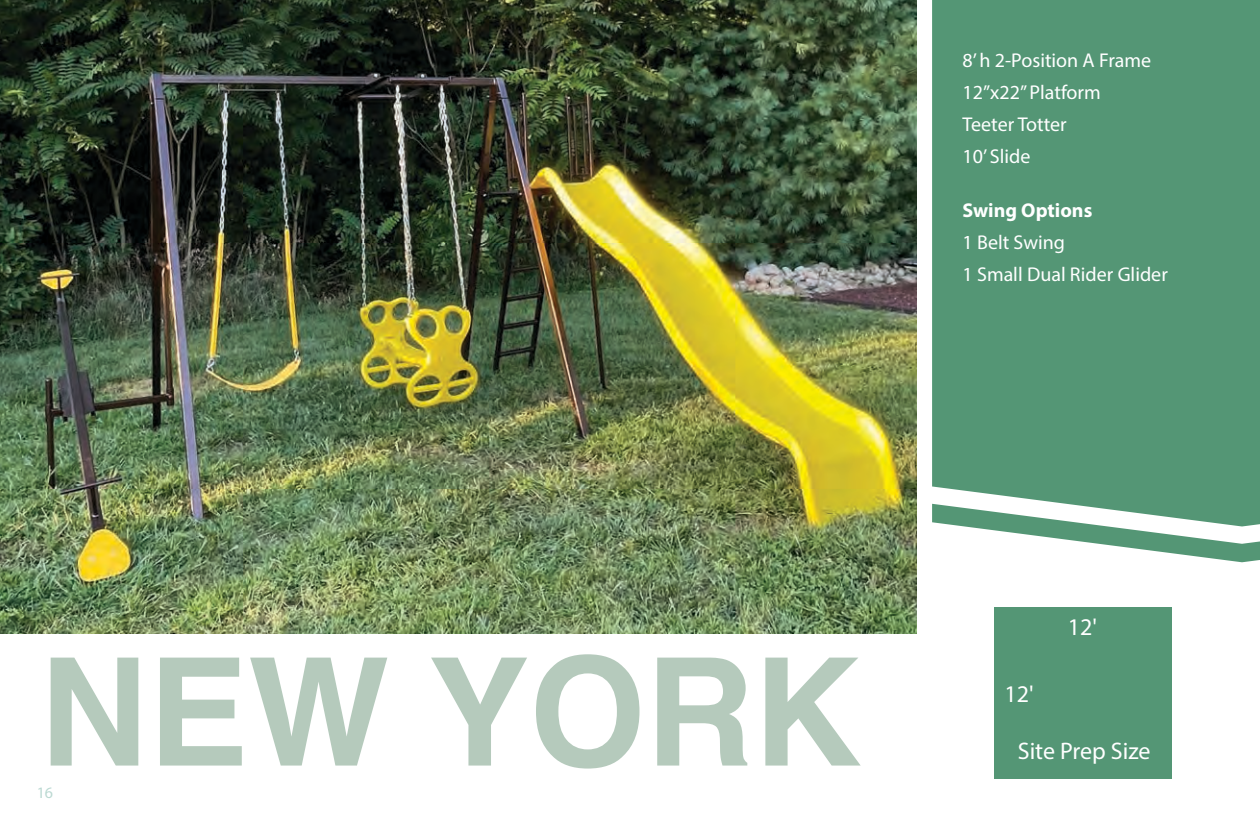
<style>
.page{position:relative;width:1260px;height:828px;background:#fff}
.page>*{position:absolute;margin:0;border:0;box-sizing:border-box;transform-origin:0 0}
.t1{font:700 150px "Helvetica";color:#b5cabc}
.t2{font:24px "Myriad Pro";color:#fff}
.t3{font:20px "Myriad Pro";color:#fff}
.t4{font:700 20px "Myriad Pro";color:#fff}
.t5{font:16px "Myriad Pro";color:#bbd9d2}
</style>
<div class="page">
<svg style="left:932px;top:0;width:328px;height:504px;fill:#549675"></svg>
<svg style="left:932px;top:504px;width:328px;height:58px"></svg>
<img style="left:0;top:0;width:916px;height:633px">
<div style="left:994px;top:608px;width:177px;height:171px;background:#549675"></div>
<p class="t3" style="left:963px;top:48px;width:190px">8’ h 2-Position A Frame</p>
<p class="t3" style="left:963px;top:80px;width:140px">12”x22” Platform</p>
<p class="t3" style="left:963px;top:112px;width:106px">Teeter Totter</p>
<p class="t3" style="left:963px;top:144px;width:69px">10’ Slide</p>
<p class="t4" style="left:963px;top:197px;width:131px">Swing Options</p>
<p class="t3" style="left:963px;top:230px;width:104px">1 Belt Swing</p>
<p class="t3" style="left:963px;top:262px;width:207px">1 Small Dual Rider Glider</p>
<p class="t1" style="left:40px;top:592px;width:824px">NEW YORK</p>
<p class="t5" style="left:37px;top:782px;width:18px">16</p>
<p class="t2" style="left:1004px;top:679px;width:31px">12'</p>
<p class="t2" style="left:1068px;top:613px;width:31px">12'</p>
<p class="t2" style="left:1018px;top:736px;width:134px">Site Prep Size</p>
</div>
